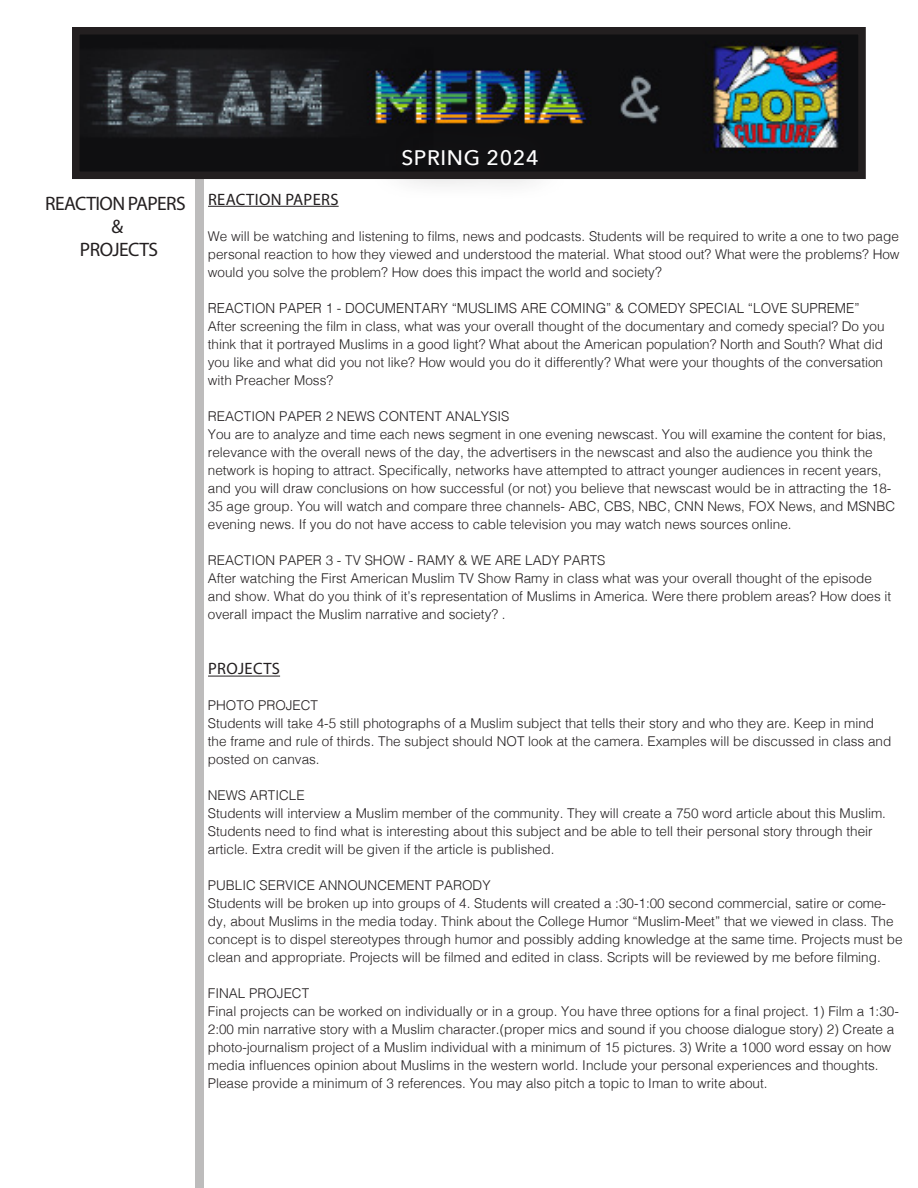
<style>
.page{position:relative;width:918px;height:1188px;background:#fff}
.page>*{position:absolute;margin:0;border:0;box-sizing:border-box;transform-origin:0 0}
.t1{font:500 21px "Avenir Next";letter-spacing:.03em;color:#fff}
.t2{font:19.5px "Myriad Pro";letter-spacing:-.03em;color:#231f20}
.t3{font:16.5px "Myriad Pro";letter-spacing:.02em;color:#231f20}
.t4{font:300 13.95px "Helvetica";color:#231f20}
.t5{font:300 13.5px/18px "Helvetica";color:#231f20}
.s1{font-size:13.95px}
</style>
<div class="page">
<div style="left:195px;top:166px;width:9px;height:1022px;background:#bdbcbc"></div>
<hr style="left:208px;top:206px;width:131px;height:1px;background:#231f20">
<hr style="left:208px;top:676px;width:72px;height:1px;background:#231f20">
<img style="left:81px;top:36px;width:776px;height:134px">
<div style="left:72px;top:27px;width:794px;height:152px;border:8px solid #231f20"></div>
<div style="left:368px;top:115px;width:203px;height:86px;background:#231f20;opacity:.59"></div>
<p class="t2" style="left:45px;top:191px;width:142px">REACTION PAPERS</p>
<p class="t2" style="left:111px;top:214px;width:13px">&amp;</p>
<p class="t2" style="left:80px;top:238px;width:80px">PROJECTS</p>
<p class="t1" style="left:401px;top:140px;width:139px">SPRING 2024</p>
<p class="t3" style="left:208px;top:189px;width:132px">REACTION PAPERS</p>
<p class="t5" style="left:208px;top:226px;width:693px;text-align:justify">We will be watching and listening to films, news and podcasts. Students will be required to write a one to two page personal reaction to how they viewed and understood the material. What stood out? What were the problems? How would you solve the problem? How does <span class="s1">this impact the world and society?</span></p>
<p class="t4" style="left:208px;top:296px;width:653px">REACTION PAPER 1 - DOCUMENTARY “MUSLIMS ARE COMING” &amp; COMEDY SPECIAL “LOVE SUPREME”</p>
<p class="t5" style="left:208px;top:316px;width:678px;text-align:justify">After screening the film in class, what was your overall thought of the documentary and comedy special? Do you think that it portrayed Muslims in a good light? What about the American population? North and South? What did you like and what did you not like? How would you do it differently? What were your thoughts of the conversation with Preacher Moss?</p>
<p class="t5" style="left:208px;top:406px;width:303px">REACTION PAPER 2 NEWS CONTENT ANALYSIS</p>
<p class="t5" style="left:208px;top:424px;width:689px">You are to analyze and time each news segment in one evening newscast. You will examine the content for bias, relevance with the overall news of the day, the advertisers in the newscast and also the audience you think the network is hoping to attract. Specifically, networks have attempted to attract younger audiences in recent years, and you will draw conclusions on how successful (or not) you believe that newscast would be in attracting the 18- 35 age group. You will watch and compare three channels- ABC, CBS, NBC, CNN News, FOX News, and MSNBC evening news. If you do not have access to cable television you may watch news sources online.</p>
<p class="t5" style="left:208px;top:550px;width:399px">REACTION PAPER 3 - TV SHOW - RAMY &amp; WE ARE LADY PARTS</p>
<p class="t5" style="left:208px;top:568px;width:685px">After watching the First American Muslim TV Show Ramy in class what was your overall thought of the episode and show. What do you think of it’s representation of Muslims in America. Were there problem areas? How does it overall impact the Muslim narrative and society? .</p>
<p class="t3" style="left:208px;top:659px;width:73px">PROJECTS</p>
<p class="t5" style="left:208px;top:696px;width:112px">PHOTO PROJECT</p>
<p class="t5" style="left:208px;top:714px;width:685px">Students will take 4-5 still photographs of a Muslim subject that tells their story and who they are. Keep in mind the frame and rule of thirds. The subject should NOT look at the camera. Examples will be discussed in class and posted on canvas.</p>
<p class="t5" style="left:208px;top:786px;width:98px">NEWS ARTICLE</p>
<p class="t5" style="left:208px;top:804px;width:680px">Students will interview a Muslim member of the community. They will create a 750 word article about this Muslim.<br>Students need to find what is interesting about this subject and be able to tell their personal story through their article. Extra credit will be given if the article is published.</p>
<p class="t5" style="left:208px;top:876px;width:284px">PUBLIC SERVICE ANNOUNCEMENT PARODY</p>
<p class="t5" style="left:208px;top:894px;width:696px">Students will be broken up into groups of 4. Students will created a :30-1:00 second commercial, satire or come&shy;dy, about Muslims in the media today. Think about the College Humor “Muslim-Meet” that we viewed in class. The concept is to dispel stereotypes through humor and possibly adding knowledge at the same time. Projects must be clean and appropriate. Projects will be filmed and edited in class. Scripts will be reviewed by me before filming.</p>
<p class="t5" style="left:208px;top:984px;width:103px">FINAL PROJECT</p>
<p class="t5" style="left:208px;top:1002px;width:693px">Final projects can be worked on individually or in a group. You have three options for a final project. 1) Film a 1:30- 2:00 min narrative story with a Muslim character.(proper mics and sound if you choose dialogue story) 2) Create a photo-journalism project of a Muslim individual with a minimum of 15 pictures. 3) Write a 1000 word essay on how media influences opinion about Muslims in the western world. Include your personal experiences and thoughts.<br>Please provide a minimum of 3 references. You may also pitch a topic to Iman to write about.</p>
</div>
